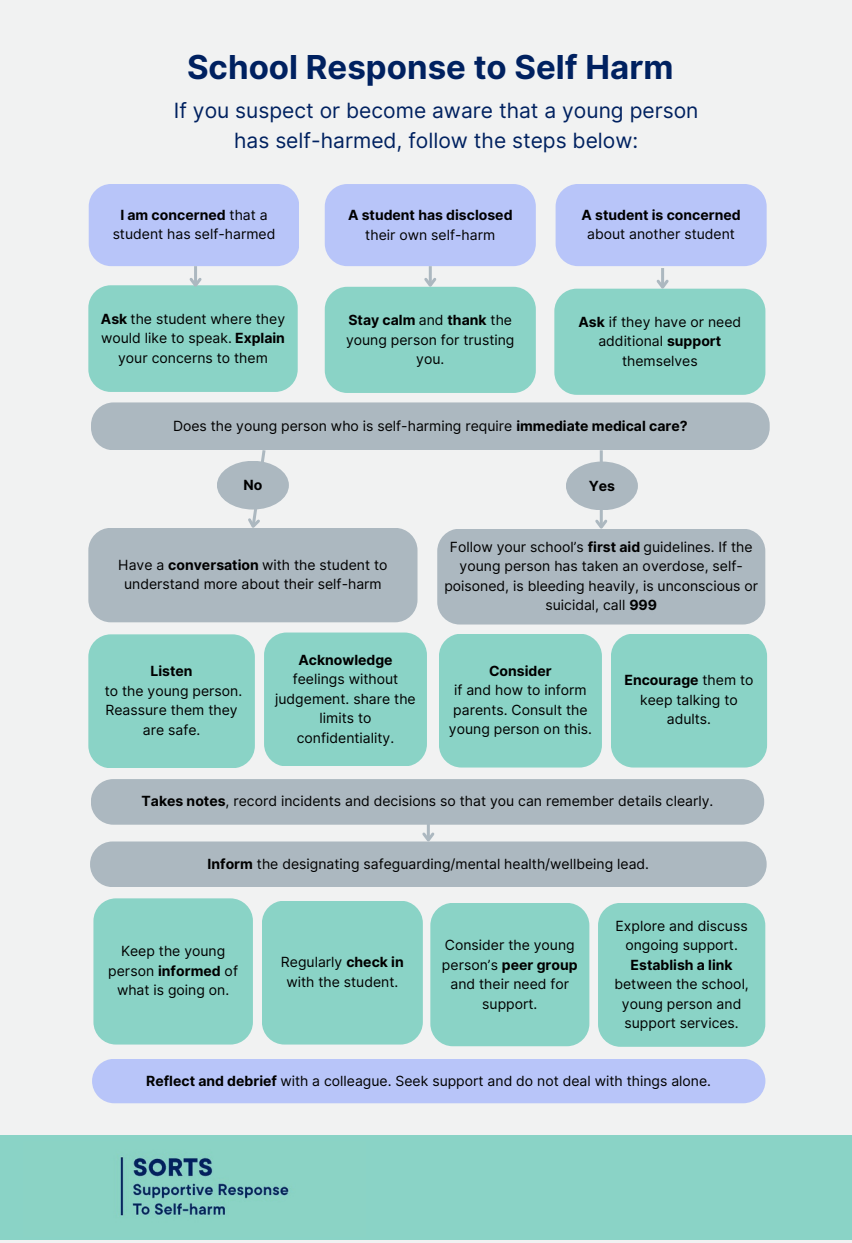
<style>
.page{position:relative;width:852px;height:1243px;background:#fff}
.page>*{position:absolute;margin:0;border:0;box-sizing:border-box;transform-origin:0 0}
.t1{font:700 33px "Inter";color:#002160}
.t2{font:21px/29.2px "Inter";color:#002160;text-align:center}
.t3{font:14px/19.5px "Inter";color:#000;text-align:center}
.t4{font:700 14px "Inter";color:#000}
.s1{font-weight:700}
</style>
<div class="page">
<div style="left:0;top:0;width:852px;height:1242px;background:#f1f2f2"></div>
<div style="left:93px;top:898px;width:160px;height:146px;background:#8ad3c6;border-radius:22px"></div>
<div style="left:325px;top:184px;width:211px;height:82px;background:#b8c5f9;border-radius:23px"></div>
<div style="left:89px;top:184px;width:210px;height:82px;background:#b8c5f9;border-radius:22px"></div>
<div style="left:556px;top:184px;width:211px;height:82px;background:#b8c5f9;border-radius:22px"></div>
<div style="left:91px;top:402px;width:679px;height:48px;background:#acb8c0;border-radius:22px"></div>
<div style="left:554px;top:289px;width:211px;height:106px;background:#8ad3c6;border-radius:22px"></div>
<div style="left:88px;top:285px;width:210px;height:107px;background:#8ad3c6;border-radius:22px"></div>
<div style="left:437px;top:529px;width:328px;height:95px;background:#acb8c0;border-radius:22px"></div>
<div style="left:88px;top:528px;width:330px;height:94px;background:#acb8c0;border-radius:22px"></div>
<div style="left:264px;top:632px;width:163px;height:134px;background:#8ad3c6;border-radius:22px"></div>
<div style="left:598px;top:903px;width:167px;height:144px;background:#8ad3c6;border-radius:22px"></div>
<div style="left:262px;top:900px;width:161px;height:144px;background:#8ad3c6;border-radius:22px"></div>
<div style="left:430px;top:903px;width:159px;height:143px;background:#8ad3c6;border-radius:23px"></div>
<div style="left:92px;top:1059px;width:673px;height:44px;background:#b8c5f9"></div>
<hr style="left:429px;top:266px;width:3px;height:19px;background:#acb8c0">
<svg style="left:422px;top:275px;width:17px;height:12px"></svg>
<div style="left:325px;top:287px;width:211px;height:106px;background:#8ad3c6;border-radius:22px"></div>
<div style="left:439px;top:633px;width:163px;height:134px;background:#8ad3c6;border-radius:22px"></div>
<div style="left:88px;top:634px;width:167px;height:134px;background:#8ad3c6;border-radius:23px"></div>
<div style="left:91px;top:779px;width:673px;height:46px;background:#acb8c0;border-radius:22px"></div>
<div style="left:90px;top:841px;width:677px;height:46px;background:#acb8c0;border-radius:22px"></div>
<div style="left:0;top:1135px;width:852px;height:105px;background:#8ad3c6"></div>
<img style="left:120px;top:1156px;width:169px;height:60px">
<div style="left:611px;top:633px;width:156px;height:134px;background:#8ad3c6;border-radius:22px"></div>
<svg style="left:244px;top:450px;width:23px;height:78px"></svg>
<div style="left:217px;top:461px;width:72px;height:48px;background:#acb8c0;border-radius:50%"></div>
<hr style="left:194px;top:266px;width:3px;height:19px;background:#acb8c0">
<svg style="left:187px;top:278px;width:17px;height:9px"></svg>
<hr style="left:661px;top:268px;width:3px;height:19px;background:#acb8c0">
<svg style="left:654px;top:279px;width:17px;height:10px"></svg>
<hr style="left:600px;top:450px;width:3px;height:77px;background:#acb8c0">
<svg style="left:595px;top:517px;width:12px;height:12px"></svg>
<div style="left:566px;top:461px;width:72px;height:49px;background:#acb8c0;border-radius:50%"></div>
<hr style="left:427px;top:814px;width:3px;height:26px;background:#acb8c0">
<svg style="left:420px;top:830px;width:17px;height:12px"></svg>
<h1 class="t1" style="left:187px;top:47px;width:488px">School Response to Self Harm</h1>
<h2 class="t2" style="left:174px;top:96px;width:526px">If you suspect or become aware that a young person has self-harmed, follow the steps below:</h2>
<p class="t3" style="left:113px;top:205px;width:164px"><span class="s1">I am concerned</span> that a student has self-harmed</p>
<p class="t4" style="left:581px;top:206px;width:161px">A student is concerned</p>
<p class="t4" style="left:348px;top:207px;width:166px">A student has disclosed</p>
<p class="t3" style="left:365px;top:225px;width:131px">their own self-harm</p>
<p class="t3" style="left:587px;top:225px;width:149px">about another student</p>
<p class="t3" style="left:101px;top:309px;width:186px"><span class="s1">Ask</span> the student where they would like to speak. <span class="s1">Explain </span>your concerns to them</p>
<p class="t3" style="left:346px;top:310px;width:170px"><span class="s1">Stay calm</span> and <span class="s1">thank</span> the young person for trusting you.</p>
<p class="t3" style="left:578px;top:312px;width:164px"><span class="s1">Ask</span> if they have or need additional <span class="s1">support </span>themselves</p>
<p class="t3" style="left:173px;top:416px;width:516px">Does the young person who is self-harming require <span class="s1">immediate medical care?</span></p>
<p class="t4" style="left:243px;top:477px;width:20px">No</p>
<p class="t4" style="left:589px;top:477px;width:28px">Yes</p>
<p class="t3" style="left:118px;top:555px;width:271px">Have a <span class="s1">conversation</span> with the student to understand more about their self-harm</p>
<p class="t4" style="left:151px;top:663px;width:44px">Listen</p>
<p class="t3" style="left:105px;top:681px;width:139px">to the young person.<br>Reassure them they are safe.</p>
<p class="t4" style="left:298px;top:651px;width:96px">Acknowledge</p>
<p class="t3" style="left:275px;top:669px;width:142px">feelings without judgement. share the limits to confidentiality.</p>
<p class="t3" style="left:444px;top:537px;width:315px">Follow your school’s <span class="s1">first aid</span> guidelines. If the young person has taken an overdose, self&shy;poisoned, is bleeding heavily, is unconscious or suicidal, call <span class="s1">999</span></p>
<p class="t4" style="left:489px;top:662px;width:64px">Consider</p>
<p class="t3" style="left:449px;top:680px;width:145px">if and how to inform parents. Consult the young person on this.</p>
<p class="t3" style="left:624px;top:670px;width:131px"><span class="s1">Encourage</span> them to keep talking to adults.</p>
<p class="t3" style="left:142px;top:791px;width:573px"><span class="s1">Takes notes</span>, record incidents and decisions so that you can remember details clearly.</p>
<p class="t3" style="left:208px;top:853px;width:443px"><span class="s1">Inform</span> the designating safeguarding/mental health/wellbeing lead.</p>
<p class="t3" style="left:108px;top:941px;width:131px">Keep the young person <span class="s1">informed</span> of what is going on.</p>
<p class="t3" style="left:281px;top:952px;width:124px">Regularly <span class="s1">check in </span>with the student.</p>
<p class="t3" style="left:442px;top:935px;width:137px">Consider the young person’s <span class="s1">peer group </span>and their need for support.</p>
<p class="t3" style="left:616px;top:916px;width:134px">Explore and discuss ongoing support.</p>
<p class="t4" style="left:631px;top:956px;width:104px">Establish a link</p>
<p class="t3" style="left:614px;top:974px;width:136px">between the school, young person and support services.</p>
<p class="t3" style="left:146px;top:1071px;width:566px"><span class="s1">Reflect and debrief</span> with a colleague. Seek support and do not deal with things alone.</p>
</div>
